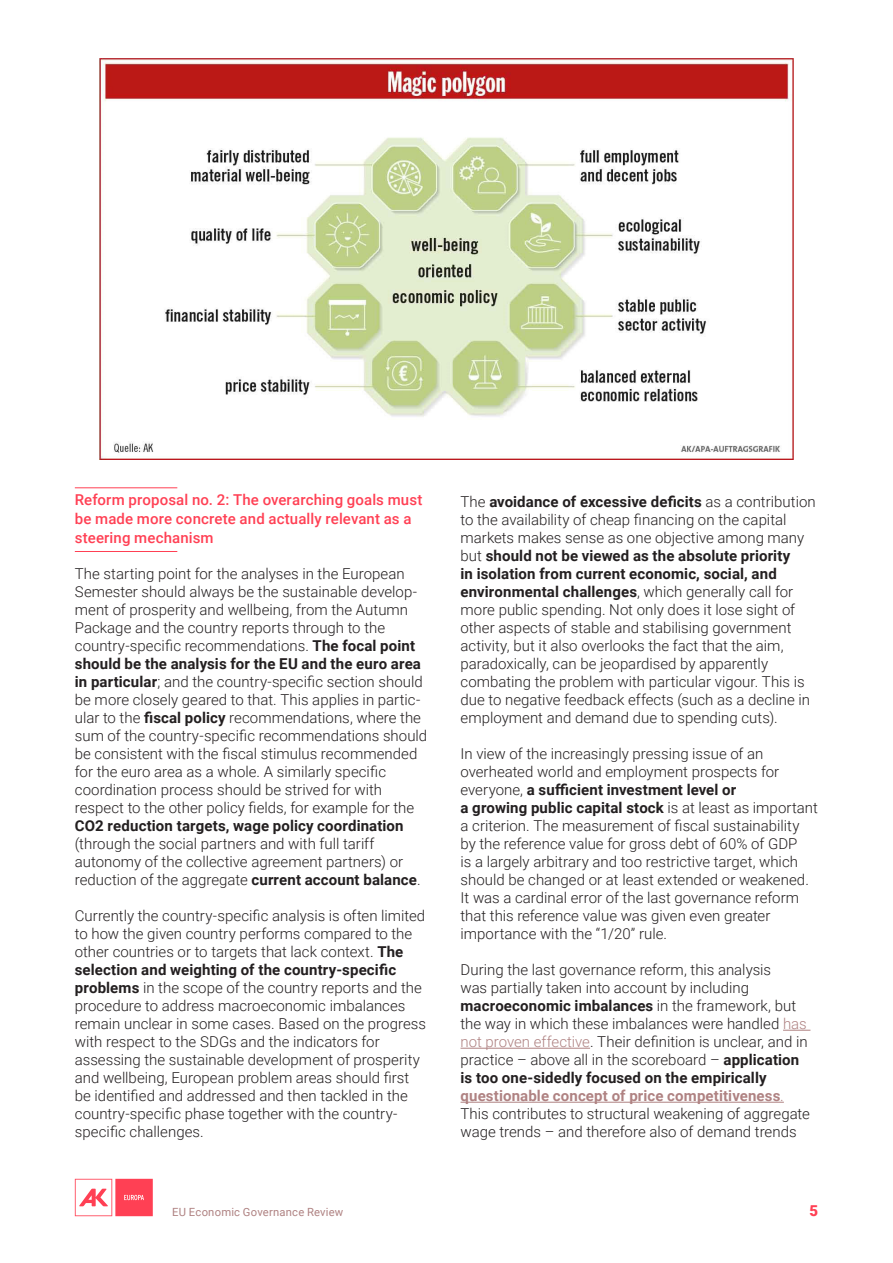
<style>
.page{position:relative;width:893px;height:1263px;background:#fff}
.page>*{position:absolute;margin:0;border:0;box-sizing:border-box;transform-origin:0 0}
.Fließtext{font:300 15px/18px "Roboto";color:#231f20}
.Fließtext_mit_Silben{font:300 15px/18px "Roboto";color:#231f20}
.Kleine_Überschrift{font:500 15px/18.8px "Roboto";letter-spacing:.01em;color:#ff4054}
.t1{font:900 15px "Roboto";color:#ff4054}
.t2{font:11.25px "Roboto";letter-spacing:.02em;color:#af8282}
.s1{font-weight:700}
.s2{color:#af8282}
.s3{font-weight:700;color:#af8282}
</style>
<div class="page">
<svg style="left:75px;top:1179px;width:78px;height:37px"></svg>
<hr style="left:75px;top:487px;width:102px;height:1px;background:#ff4054">
<hr style="left:75px;top:551px;width:102px;height:1px;background:#ff4054">
<svg style="left:783px;top:1030px;width:27px;height:1px"></svg>
<hr style="left:460px;top:1048px;width:130px;height:1px;background:#af8282">
<hr style="left:460px;top:1102px;width:324px;height:1px;background:#af8282">
<img style="left:99px;top:58px;width:695px;height:401px">
<p class="Kleine_Überschrift" style="left:75px;top:490px;width:349px">Reform proposal no. 2: The overarching goals must be made more concrete and actually relevant as a steering mechanism</p>
<p class="Fließtext_mit_Silben" style="left:75px;top:564px;width:331px">The starting point for the analyses in the European</p>
<p class="Fließtext_mit_Silben" style="left:75px;top:582px;width:344px">Semester should always be the sustainable develop&shy;ment of prosperity and wellbeing, from the Autumn<br>Package and the country reports through to the</p>
<p class="Fließtext_mit_Silben" style="left:75px;top:636px;width:354px">country-specific recommendations. <span class="s1">The focal point should be the analysis for the EU and the euro area in particular</span>; and the country-specific section should be more closely geared to that. This applies in partic&shy;ular to the <span class="s1">fiscal policy</span> recommendations, where the sum of the country-specific recommendations should be consistent with the fiscal stimulus recommended for the euro area as a whole. A similarly specific</p>
<p class="Fließtext_mit_Silben" style="left:75px;top:780px;width:341px">coordination process should be strived for with respect to the other policy fields, for example for the <span class="s1">CO2 reduction targets, wage policy coordination </span>(through the social partners and with full tariff</p>
<p class="Fließtext_mit_Silben" style="left:75px;top:852px;width:347px">autonomy of the collective agreement partners) or reduction of the aggregate <span class="s1">current account balance</span>.</p>
<p class="Fließtext" style="left:75px;top:906px;width:353px">Currently the country-specific analysis is often limited to how the given country performs compared to the other countries or to targets that lack context. <span class="s1">The selection and weighting of the country-specific problems</span> in the scope of the country reports and the procedure to address macroeconomic imbalances remain unclear in some cases. Based on the progress with respect to the SDGs and the indicators for assessing the sustainable development of prosperity and wellbeing, European problem areas should first be identified and addressed and then tackled in the country-specific phase together with the country&shy;specific challenges.</p>
<p class="Fließtext" style="left:460px;top:492px;width:357px">The <span class="s1">avoidance of excessive deficits</span> as a contribution to the availability of cheap financing on the capital markets makes sense as one objective among many but <span class="s1">should not be viewed as the absolute priority<br>in isolation from current economic, social, and environmental challenges</span>, which generally call for more public spending. Not only does it lose sight of other aspects of stable and stabilising government activity, but it also overlooks the fact that the aim, paradoxically, can be jeopardised by apparently combating the problem with particular vigour. This is due to negative feedback effects (such as a decline in employment and demand due to spending cuts).</p>
<p class="Fließtext" style="left:460px;top:744px;width:320px">In view of the increasingly pressing issue of an overheated world and employment prospects for everyone, <span class="s1">a sufficient investment level or</span></p>
<p class="Fließtext" style="left:460px;top:798px;width:359px"><span class="s1">a growing public capital stock</span> is at least as important a criterion. The measurement of fiscal sustainability by the reference value for gross debt of 60% of GDP<br>is a largely arbitrary and too restrictive target, which should be changed or at least extended or weakened.<br>It was a cardinal error of the last governance reform that this reference value was given even greater importance with the “1/20” rule.</p>
<p class="Fließtext" style="left:460px;top:960px;width:351px">During the last governance reform, this analysis<br>was partially taken into account by including <span class="s1">macroeconomic imbalances</span> in the framework, but the way in which these imbalances were handled <span class="s2">has not proven effective</span>. Their definition is unclear, and in practice – above all in the scoreboard – <span class="s1">application is too one-sidedly focused on the empirically </span><span class="s3">questionable concept of price competitiveness</span><span class="s2">.<br></span>This contributes to structural weakening of aggregate wage trends – and therefore also of demand trends</p>
<p class="t2" style="left:172px;top:1204px;width:173px">EU Economic Governance Review</p>
<p class="t1" style="left:809px;top:1200px;width:10px">5</p>
</div>
